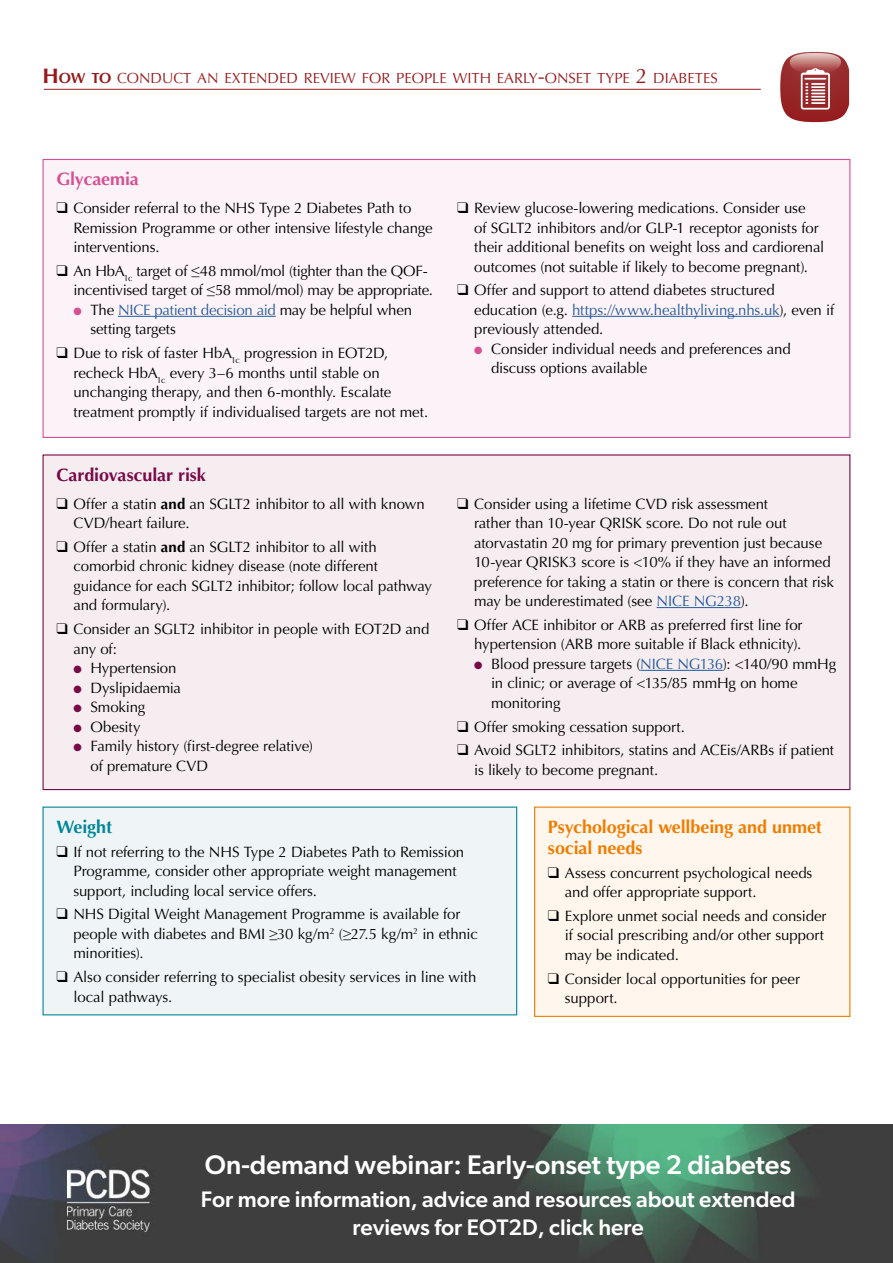
<style>
.page{position:relative;width:893px;height:1263px;background:#fff}
.page>*{position:absolute;margin:0;border:0;box-sizing:border-box;transform-origin:0 0}
.t1{font:500 27px "Gibson";color:#fff}
.t2{font:500 22.5px/28.5px "Gibson";color:#fff;text-align:center}
.t3{font:700 18px/21px "Optima";letter-spacing:-.005em;color:#ef7d00}
.t4{font:700 18px "Optima";letter-spacing:-.005em;color:#770a48}
.t5{font:700 18px "Optima";letter-spacing:-.01em;color:#d65193}
.t6{font:700 18px "Optima";letter-spacing:-.01em;color:#008698}
.t7{font:15px/19.5px "Optima";letter-spacing:-.01em;color:#000}
.t8{font:14.7px "Optima";color:#97191c}
.s1{font-weight:700;font-size:21px}
.s2{font-weight:700}
.s3{font-size:21px}
.s4{color:#d65193}
.s5{color:#275b9b}
.s6{color:#770a48}
</style>
<div class="page">
<hr style="left:44px;top:89px;width:717px;height:1px;background:#97191c">
<svg style="left:780px;top:52px;width:69px;height:70px;background:#b46263"></svg>
<div style="left:43px;top:807px;width:474px;height:208px;background:#eff5f7"></div>
<div style="left:535px;top:807px;width:315px;height:209px;background:#fff6ed"></div>
<div style="left:534px;top:806px;width:316px;height:211px;border:1px solid #ef7d00"></div>
<div style="left:43px;top:159px;width:807px;height:278px;background:#fcf3f8"></div>
<hr style="left:118px;top:316px;width:158px;height:1px;background:#275b9b">
<hr style="left:572px;top:316px;width:207px;height:1px;background:#275b9b">
<div style="left:43px;top:455px;width:807px;height:334px;background:#f6edf1"></div>
<hr style="left:657px;top:607px;width:84px;height:1px;background:#275b9b">
<hr style="left:640px;top:670px;width:83px;height:1px;background:#275b9b">
<img style="left:0;top:1125px;width:893px;height:138px">
<p class="t8" style="left:43px;top:70px;width:677px"><span class="s1">H</span><span class="s2">OW TO</span> CONDUCT AN EXTENDED REVIEW FOR PEOPLE WITH EARLY<span class="s3">-</span>ONSET TYPE <span class="s3">2</span> DIABETES</p>
<p class="t5" style="left:56px;top:169px;width:84px">Glycaemia</p>
<p class="t7" style="left:73px;top:198px;width:361px;text-indent:-17px">❑ Consider referral to the NHS Type 2 Diabetes Path to<br>Remission Programme or other intensive lifestyle change interventions.</p>
<p class="t7" style="left:73px;top:261px;width:361px;text-indent:-17px">❑ An HbA<sub>1c</sub> target of ≤48 mmol/mol (tighter than the QOF&shy;incentivised target of ≤58 mmol/mol) may be appropriate.</p>
<p class="t7" style="left:90px;top:300px;width:323px;text-indent:-17px"><span class="s4">●</span> The <span class="s5">NICE patient decision aid</span> may be helpful when setting targets</p>
<p class="t7" style="left:73px;top:343px;width:356px;text-indent:-17px">❑ Due to risk of faster HbA<sub>1c</sub> progression in EOT2D, recheck HbA<sub>1c</sub> every 3–6 months until stable on unchanging therapy, and then 6-monthly. Escalate treatment promptly if individualised targets are not met.</p>
<p class="t4" style="left:56px;top:464px;width:151px">Cardiovascular risk</p>
<p class="t7" style="left:73px;top:494px;width:353px;text-indent:-17px">❑ Offer a statin <span class="s2">and</span> an SGLT2 inhibitor to all with known<br>CVD/heart failure.</p>
<p class="t7" style="left:73px;top:537px;width:360px;text-indent:-17px">❑ Offer a statin <span class="s2">and</span> an SGLT2 inhibitor to all with comorbid chronic kidney disease (note different guidance for each SGLT2 inhibitor; follow local pathway and formulary).</p>
<p class="t7" style="left:73px;top:619px;width:358px;text-indent:-17px">❑ Consider an SGLT2 inhibitor in people with EOT2D and any of:</p>
<p class="t7" style="left:73px;top:658px;width:105px"><span class="s6">●</span> Hypertension</p>
<p class="t7" style="left:73px;top:678px;width:109px"><span class="s6">●</span> Dyslipidaemia</p>
<p class="t7" style="left:73px;top:697px;width:74px"><span class="s6">●</span> Smoking</p>
<p class="t7" style="left:73px;top:717px;width:69px"><span class="s6">●</span> Obesity</p>
<p class="t7" style="left:90px;top:736px;width:224px;text-indent:-17px"><span class="s6">●</span> Family history (first-degree relative) of premature CVD</p>
<p class="t7" style="left:474px;top:198px;width:352px;text-indent:-17px">❑ Review glucose-lowering medications. Consider use<br>of SGLT2 inhibitors and/or GLP-1 receptor agonists for their additional benefits on weight loss and cardiorenal outcomes (not suitable if likely to become pregnant).</p>
<p class="t7" style="left:474px;top:281px;width:362px;text-indent:-17px">❑ Offer and support to attend diabetes structured education (e.g. <span class="s5">https://www.healthyliving.nhs.uk</span>), even if previously attended.</p>
<p class="t7" style="left:491px;top:339px;width:301px;text-indent:-17px"><span class="s4">●</span> Consider individual needs and preferences and discuss options available</p>
<p class="t7" style="left:474px;top:494px;width:361px;text-indent:-17px">❑ Consider using a lifetime CVD risk assessment<br>rather than 10-year QRISK score. Do not rule out atorvastatin 20 mg for primary prevention just because 10‑year QRISK3 score is &lt;10% if they have an informed preference for taking a statin or there is concern that risk may be underestimated (see <span class="s5">NICE NG238</span>).</p>
<p class="t7" style="left:457px;top:615px;width:347px;text-align:right">❑ Offer ACE inhibitor or ARB as preferred first line for hypertension (ARB more suitable if Black ethnicity).</p>
<p class="t7" style="left:491px;top:654px;width:347px;text-indent:-17px"><span class="s6">●</span> Blood pressure targets (<span class="s5">NICE NG136</span>): &lt;140/90 mmHg in clinic; or average of &lt;135/85 mmHg on home monitoring</p>
<p class="t7" style="left:457px;top:717px;width:229px">❑ Offer smoking cessation support.</p>
<p class="t7" style="left:474px;top:741px;width:361px;text-indent:-17px">❑ Avoid SGLT2 inhibitors, statins and ACEis/ARBs if patient is likely to become pregnant.</p>
<p class="t6" style="left:56px;top:816px;width:57px">Weight</p>
<p class="t7" style="left:73px;top:842px;width:392px;text-indent:-17px">❑ If not referring to the NHS Type 2 Diabetes Path to Remission<br>Programme, consider other appropriate weight management support, including local service offers.</p>
<p class="t7" style="left:73px;top:905px;width:406px;text-indent:-17px">❑ NHS Digital Weight Management Programme is available for people with diabetes and BMI ≥30 kg/m<sup>2</sup> (≥27.5 kg/m<sup>2</sup> in ethnic minorities).</p>
<p class="t7" style="left:73px;top:967px;width:405px;text-indent:-17px">❑ Also consider referring to specialist obesity services in line with local pathways.</p>
<p class="t3" style="left:548px;top:816px;width:275px">Psychological wellbeing and unmet social needs</p>
<p class="t7" style="left:565px;top:863px;width:249px;text-indent:-17px">❑ Assess concurrent psychological needs and offer appropriate support.</p>
<p class="t7" style="left:565px;top:906px;width:263px;text-indent:-17px">❑ Explore unmet social needs and consider if social prescribing and/or other support may be indicated.</p>
<p class="t7" style="left:565px;top:969px;width:237px;text-indent:-17px">❑ Consider local opportunities for peer support.</p>
<h1 class="t1" style="left:205px;top:1148px;width:588px">On-demand webinar: Early-onset type 2 diabetes</h1>
<h2 class="t2" style="left:201px;top:1184px;width:596px">For more information, advice and resources about extended reviews for EOT2D, click here</h2>
</div>
